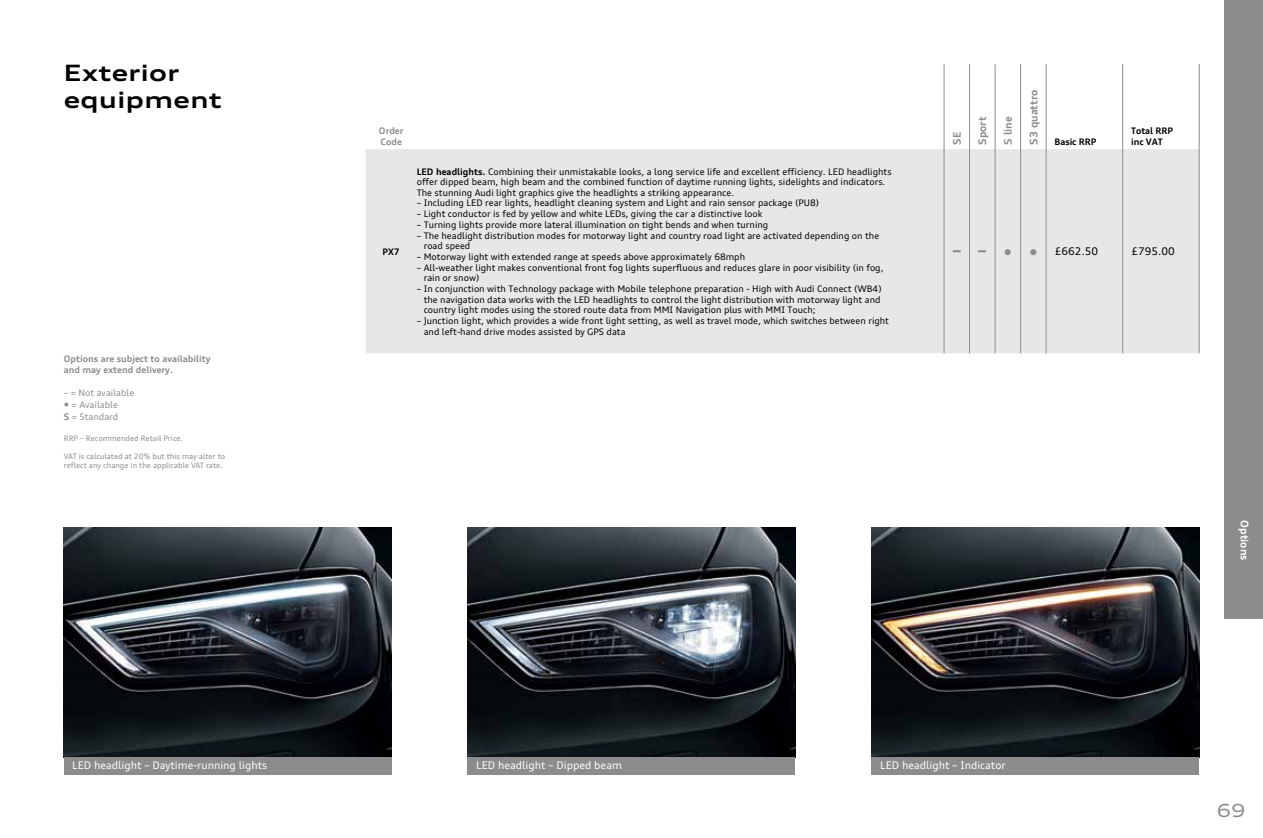
<style>
.page{position:relative;width:1263px;height:838px;background:#fff}
.page>*{position:absolute;margin:0;border:0;box-sizing:border-box;transform-origin:0 0}
.t1{font:700 expanded 22.5px/27px "Audi Type";letter-spacing:.02em;color:#000}
.t2{font:expanded 22.5px "Audi Type";color:#8a8c8e}
.t3{font:expanded 18px "Audi Type";color:#8a8c8e}
.t4{font:10.5px "Audi Type";color:#fff}
.t5{font:700 10.5px "Audi Type";color:#8a8c8e}
.t6{font:10.5px "Audi Type";color:#000}
.t7{font:700 10.5px "Audi Type";letter-spacing:.005em;color:#fff}
.t8{font:9px/10.5px "Audi Type";color:#000}
.t9{font:700 9px/10.8px "Audi Type";color:#8a8c8e}
.t10{font:9px/12px "Audi Type";color:#8a8c8e}
.t11{font:700 9px/10.8px "Audi Type";letter-spacing:-.01em;color:#000}
.t12{font:7.5px/9px "Audi Type";color:#8a8c8e}
.t13{font:6px "Webdings";color:#8a8c8e}
.s1{font-family:"Charcoal CY"}
.s2{font-weight:700}
</style>
<div class="page">
<div style="left:1225px;top:0;width:38px;height:619px;background:#8a8c8e"></div>
<svg style="left:943px;top:64px;width:256px;height:85px"></svg>
<div style="left:366px;top:149px;width:833px;height:204px;background:#e6e7e8"></div>
<hr style="left:1046px;top:64px;width:1px;height:85px;background:#8a8c8e">
<hr style="left:1122px;top:64px;width:1px;height:85px;background:#8a8c8e">
<hr style="left:1199px;top:64px;width:1px;height:85px;background:#8a8c8e">
<hr style="left:1122px;top:149px;width:1px;height:204px;background:#8a8c8e">
<hr style="left:1199px;top:149px;width:1px;height:204px;background:#8a8c8e">
<svg style="left:945px;top:64px;width:50px;height:1px"></svg>
<hr style="left:944px;top:64px;width:1px;height:85px;background:#8a8c8e">
<hr style="left:969px;top:64px;width:1px;height:85px;background:#8a8c8e">
<hr style="left:995px;top:64px;width:1px;height:85px;background:#8a8c8e">
<hr style="left:1020px;top:64px;width:1px;height:85px;background:#8a8c8e">
<hr style="left:969px;top:149px;width:1px;height:204px;background:#8a8c8e">
<hr style="left:995px;top:149px;width:1px;height:204px;background:#8a8c8e">
<hr style="left:1020px;top:149px;width:1px;height:204px;background:#8a8c8e">
<hr style="left:944px;top:149px;width:1px;height:204px;background:#8a8c8e">
<hr style="left:1046px;top:149px;width:1px;height:204px;background:#8a8c8e">
<img style="left:64px;top:527px;width:327px;height:230px">
<img style="left:468px;top:527px;width:327px;height:230px">
<img style="left:872px;top:527px;width:327px;height:230px">
<div style="left:64px;top:757px;width:327px;height:17px;background:#8a8c8e"></div>
<div style="left:468px;top:757px;width:327px;height:17px;background:#8a8c8e"></div>
<div style="left:872px;top:757px;width:327px;height:17px;background:#8a8c8e"></div>
<h1 class="t1" style="left:64px;top:59px;width:159px">Exterior equipment</h1>
<p class="t9" style="left:64px;top:353px;width:148px">Options are subject to availability and may extend delivery.</p>
<p class="t10" style="left:64px;top:386px;width:72px">– = Not available</p>
<p class="t10" style="left:64px;top:398px;width:56px"><span class="s1">•</span> = Available<br><span class="s2">S</span> = Standard</p>
<p class="t12" style="left:64px;top:433px;width:121px">RRP – Recommended Retail Price.</p>
<p class="t12" style="left:64px;top:451px;width:163px">VAT is calculated at 20% but this may alter to reflect any change in the applicable VAT rate.</p>
<p class="t9" style="left:379px;top:125px;width:26px">Order<br>Code</p>
<p class="t5" style="left:950px;top:145px;width:14px;rotate:-90deg">SE</p>
<p class="t5" style="left:976px;top:145px;width:30px;rotate:-90deg">Sport</p>
<p class="t5" style="left:1001px;top:145px;width:30px;rotate:-90deg">S line</p>
<p class="t5" style="left:1027px;top:145px;width:57px;rotate:-90deg">S3 quattro</p>
<p class="t11" style="left:1054px;top:136px;width:43px">Basic RRP</p>
<p class="t11" style="left:1131px;top:125px;width:43px">Total RRP inc VAT</p>
<p class="t11" style="left:383px;top:246px;width:19px">PX7</p>
<p class="t8" style="left:417px;top:166px;width:476px"><span class="s2">LED headlights.</span> Combining their unmistakable looks, a long service life and excellent efficiency. LED headlights offer dipped beam, high beam and the combined function of daytime running lights, sidelights and indicators.<br>The stunning Audi light graphics give the headlights a striking appearance.</p>
<p class="t8" style="left:417px;top:198px;width:404px">– Including LED rear lights, headlight cleaning system and Light and rain sensor package (PU8)</p>
<p class="t8" style="left:417px;top:209px;width:347px">– Light conductor is fed by yellow and white LEDs, giving the car a distinctive look</p>
<p class="t8" style="left:417px;top:219px;width:353px">– Turning lights provide more lateral illumination on tight bends and when turning</p>
<p class="t8" style="left:424px;top:230px;width:457px;text-indent:-7px">– The headlight distribution modes for motorway light and country road light are activated depending on the road speed</p>
<p class="t8" style="left:417px;top:251px;width:330px">– Motorway light with extended range at speeds above approximately 68mph</p>
<p class="t8" style="left:424px;top:262px;width:461px;text-indent:-7px">– All-weather light makes conventional front fog lights superfluous and reduces glare in poor visibility (in fog, rain or snow)</p>
<p class="t8" style="left:424px;top:284px;width:459px;text-indent:-7px">– In conjunction with Technology package with Mobile telephone preparation - High with Audi Connect (WB4) the navigation data works with the LED headlights to control the light distribution with motorway light and country light modes using the stored route data from MMI Navigation plus with MMI Touch;</p>
<p class="t8" style="left:424px;top:315px;width:467px;text-indent:-7px">– Junction light, which provides a wide front light setting, as well as travel mode, which switches between right and left-hand drive modes assisted by GPS data</p>
<h1 class="t2" style="left:951px;top:235px;width:38px">- -</h1>
<p class="t13" style="left:1005px;top:249px;width:7px">■</p>
<p class="t6" style="left:1030px;top:245px;width:69px"><sup>■</sup> £662.50</p>
<p class="t6" style="left:1131px;top:245px;width:45px">£795.00</p>
<p class="t7" style="left:1251px;top:520px;width:42px;rotate:90deg">Options</p>
<p class="t4" style="left:72px;top:758px;width:196px">LED headlight – Daytime-running lights</p>
<p class="t4" style="left:476px;top:758px;width:147px">LED headlight – Dipped beam</p>
<p class="t4" style="left:880px;top:758px;width:127px">LED headlight – Indicator</p>
<h2 class="t3" style="left:1217px;top:798px;width:30px">69</h2>
</div>
